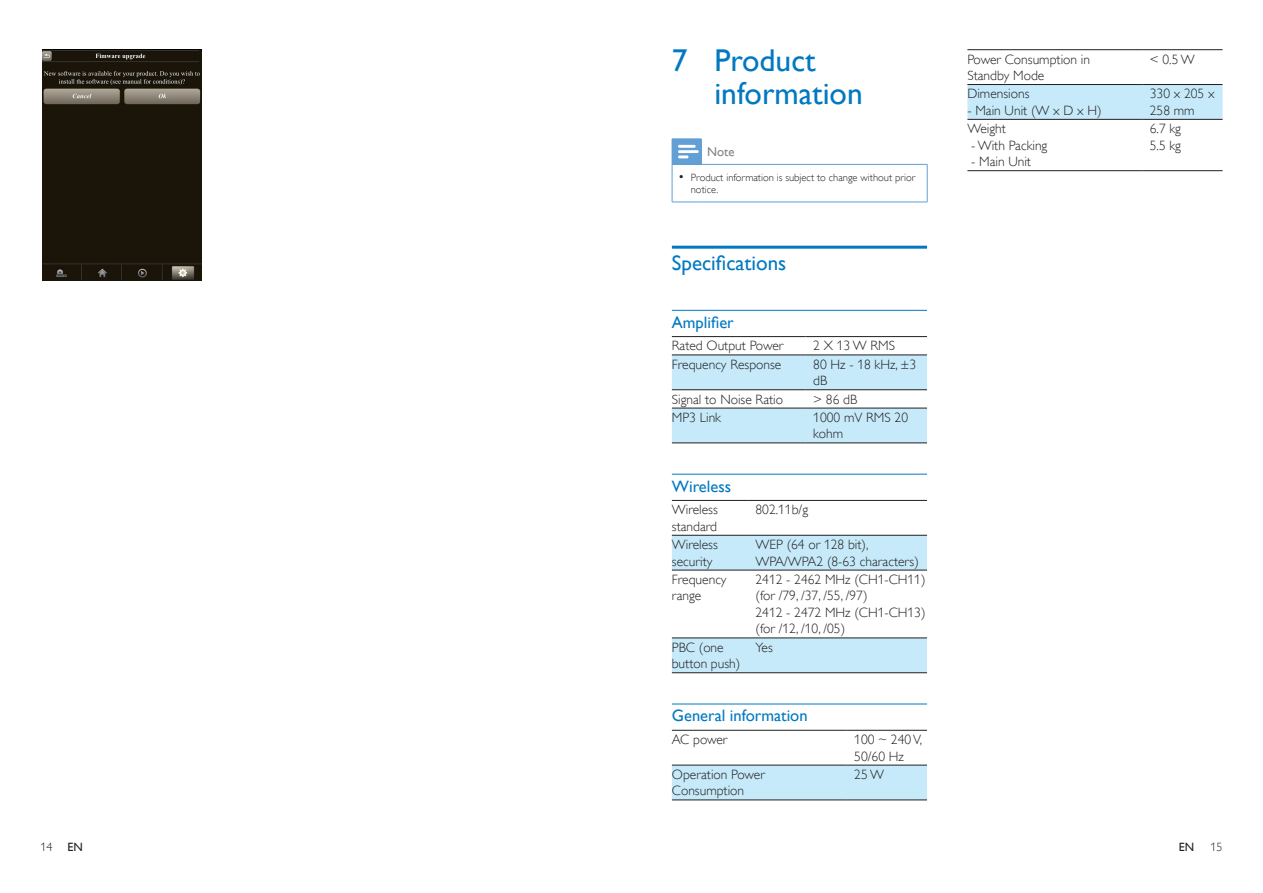
<style>
.page{position:relative;width:1263px;height:893px;background:#fff}
.page>*{position:absolute;margin:0;border:0;box-sizing:border-box;transform-origin:0 0}
.t1{font:31.5px/33px "Gill Sans Alt One WGL";color:#0079c2}
.t2{font:21px "Gill Sans Alt One WGL";color:#0079c2}
.t3{font:16.5px "Gill Sans Alt One WGL";color:#0079c2}
.t4{font:13.5px/16.5px "Gill Sans Alt One WGL Light";color:#231f20}
.t5{font:12.75px "Gill Sans Alt One WGL";color:#808285}
.t6{font:12px "Gill Sans Alt One WGL Light";color:#231f20}
.t7{font:12px "Gill Sans Alt One WGL";color:#231f20}
.t8{font:10.5px/12.8px "Gill Sans Alt One WGL Light";color:#231f20}
.s1{font-size:12.75px}
</style>
<div class="page">
<hr style="left:672px;top:246px;width:255px;height:3px;background:#0079c2">
<hr style="left:672px;top:310px;width:255px;height:1px;background:#0079c2">
<hr style="left:672px;top:474px;width:255px;height:1px;background:#0079c2">
<hr style="left:672px;top:704px;width:255px;height:1px;background:#0079c2">
<hr style="left:672px;top:164px;width:1px;height:38px;background:#629fd5">
<hr style="left:927px;top:165px;width:1px;height:37px;background:#629fd5">
<svg style="left:672px;top:202px;width:29px;height:1px"></svg>
<hr style="left:701px;top:202px;width:226px;height:1px;background:#629fd5">
<hr style="left:701px;top:164px;width:226px;height:1px;background:#629fd5">
<svg style="left:672px;top:139px;width:30px;height:25px"></svg>
<svg style="left:672px;top:356px;width:255px;height:86px"></svg>
<hr style="left:672px;top:336px;width:134px;height:1px;background:#231f20">
<hr style="left:806px;top:336px;width:121px;height:1px;background:#231f20">
<hr style="left:672px;top:355px;width:134px;height:1px;background:#231f20">
<hr style="left:806px;top:355px;width:121px;height:1px;background:#231f20">
<hr style="left:672px;top:389px;width:134px;height:1px;background:#231f20">
<hr style="left:806px;top:389px;width:121px;height:1px;background:#231f20">
<hr style="left:672px;top:408px;width:134px;height:1px;background:#231f20">
<hr style="left:806px;top:408px;width:121px;height:1px;background:#231f20">
<hr style="left:672px;top:442px;width:134px;height:1px;background:#231f20">
<hr style="left:806px;top:442px;width:121px;height:1px;background:#231f20">
<svg style="left:672px;top:536px;width:255px;height:136px"></svg>
<hr style="left:672px;top:500px;width:76px;height:1px;background:#231f20">
<hr style="left:748px;top:500px;width:179px;height:1px;background:#231f20">
<hr style="left:672px;top:535px;width:76px;height:1px;background:#231f20">
<hr style="left:748px;top:535px;width:179px;height:1px;background:#231f20">
<hr style="left:672px;top:570px;width:76px;height:1px;background:#231f20">
<hr style="left:748px;top:570px;width:179px;height:1px;background:#231f20">
<hr style="left:672px;top:637px;width:76px;height:1px;background:#231f20">
<hr style="left:748px;top:637px;width:179px;height:1px;background:#231f20">
<hr style="left:672px;top:672px;width:76px;height:1px;background:#231f20">
<hr style="left:748px;top:672px;width:179px;height:1px;background:#231f20">
<div style="left:672px;top:766px;width:255px;height:33px;background:#c6eafa"></div>
<hr style="left:672px;top:730px;width:175px;height:1px;background:#231f20">
<hr style="left:847px;top:730px;width:80px;height:1px;background:#231f20">
<hr style="left:672px;top:765px;width:175px;height:1px;background:#231f20">
<hr style="left:847px;top:765px;width:80px;height:1px;background:#231f20">
<hr style="left:672px;top:799px;width:175px;height:1px;background:#231f20">
<hr style="left:847px;top:799px;width:80px;height:1px;background:#231f20">
<div style="left:967px;top:85px;width:255px;height:34px;background:#c6eafa"></div>
<hr style="left:967px;top:49px;width:175px;height:1px;background:#231f20">
<hr style="left:1142px;top:49px;width:80px;height:1px;background:#231f20">
<hr style="left:967px;top:84px;width:175px;height:1px;background:#231f20">
<hr style="left:1142px;top:84px;width:80px;height:1px;background:#231f20">
<hr style="left:967px;top:119px;width:175px;height:1px;background:#231f20">
<hr style="left:1142px;top:119px;width:80px;height:1px;background:#231f20">
<hr style="left:967px;top:170px;width:175px;height:1px;background:#231f20">
<hr style="left:1142px;top:170px;width:80px;height:1px;background:#231f20">
<img style="left:42px;top:50px;width:160px;height:230px">
<h1 class="t1" style="left:714px;top:44px;width:150px;text-indent:-43px">7 Product information</h1>
<p class="t5" style="left:707px;top:143px;width:29px">Note</p>
<p class="t8" style="left:691px;top:171px;width:226px;text-indent:-13px"><span class="s1">•</span> Product information is subject to change without prior notice.</p>
<h2 class="t2" style="left:672px;top:248px;width:116px">Specifications</h2>
<p class="t3" style="left:672px;top:311px;width:63px">Amplifier</p>
<p class="t4" style="left:672px;top:338px;width:113px">Rated Output Power</p>
<p class="t4" style="left:813px;top:338px;width:83px">2 X 13 W RMS</p>
<p class="t4" style="left:672px;top:356px;width:111px">Frequency Response</p>
<p class="t4" style="left:813px;top:356px;width:104px">80 Hz - 18 kHz, ±3 dB</p>
<p class="t4" style="left:672px;top:391px;width:113px">Signal to Noise Ratio</p>
<p class="t4" style="left:813px;top:391px;width:45px">&gt; 86 dB</p>
<p class="t4" style="left:672px;top:409px;width:51px">MP3 Link</p>
<p class="t4" style="left:813px;top:409px;width:96px">1000 mV RMS 20 kohm</p>
<p class="t3" style="left:672px;top:475px;width:61px">Wireless</p>
<p class="t4" style="left:672px;top:502px;width:47px">Wireless standard</p>
<p class="t4" style="left:755px;top:502px;width:54px">802.11b/g</p>
<p class="t4" style="left:672px;top:536px;width:47px">Wireless security</p>
<p class="t4" style="left:755px;top:536px;width:165px">WEP (64 or 128 bit),<br>WPA/WPA2 (8-63 characters)</p>
<p class="t4" style="left:672px;top:571px;width:56px">Frequency range</p>
<p class="t4" style="left:755px;top:571px;width:171px">2412 - 2462 MHz (CH1-CH11) (for /79, /37, /55, /97)<br>2412 - 2472 MHz (CH1-CH13) (for /12, /10, /05)</p>
<p class="t4" style="left:672px;top:639px;width:70px">PBC (one button push)</p>
<p class="t4" style="left:755px;top:639px;width:19px">Yes</p>
<p class="t3" style="left:672px;top:704px;width:137px">General information</p>
<p class="t4" style="left:672px;top:731px;width:57px">AC power</p>
<p class="t4" style="left:854px;top:731px;width:69px">100 ~ 240 V,<br>50/60 Hz</p>
<p class="t4" style="left:672px;top:766px;width:94px">Operation Power<br>Consumption</p>
<p class="t4" style="left:854px;top:766px;width:31px">25 W</p>
<p class="t4" style="left:967px;top:51px;width:124px">Power Consumption in<br>Standby Mode</p>
<p class="t4" style="left:1150px;top:51px;width:46px">&lt; 0.5 W</p>
<p class="t4" style="left:967px;top:86px;width:64px">Dimensions</p>
<p class="t4" style="left:967px;top:102px;width:136px">- Main Unit (W x D x H)</p>
<p class="t4" style="left:1150px;top:86px;width:66px">330 x 205 x<br>258 mm</p>
<p class="t4" style="left:967px;top:120px;width:40px">Weight</p>
<p class="t4" style="left:971px;top:137px;width:78px">- With Packing</p>
<p class="t4" style="left:971px;top:153px;width:61px">- Main Unit</p>
<p class="t4" style="left:1150px;top:120px;width:33px">6.7 kg<br>5.5 kg</p>
<p class="t6" style="left:40px;top:839px;width:13px">14</p>
<p class="t7" style="left:68px;top:838px;width:17px">EN</p>
<p class="t7" style="left:1179px;top:838px;width:17px">EN</p>
<p class="t6" style="left:1210px;top:839px;width:13px">15</p>
</div>
